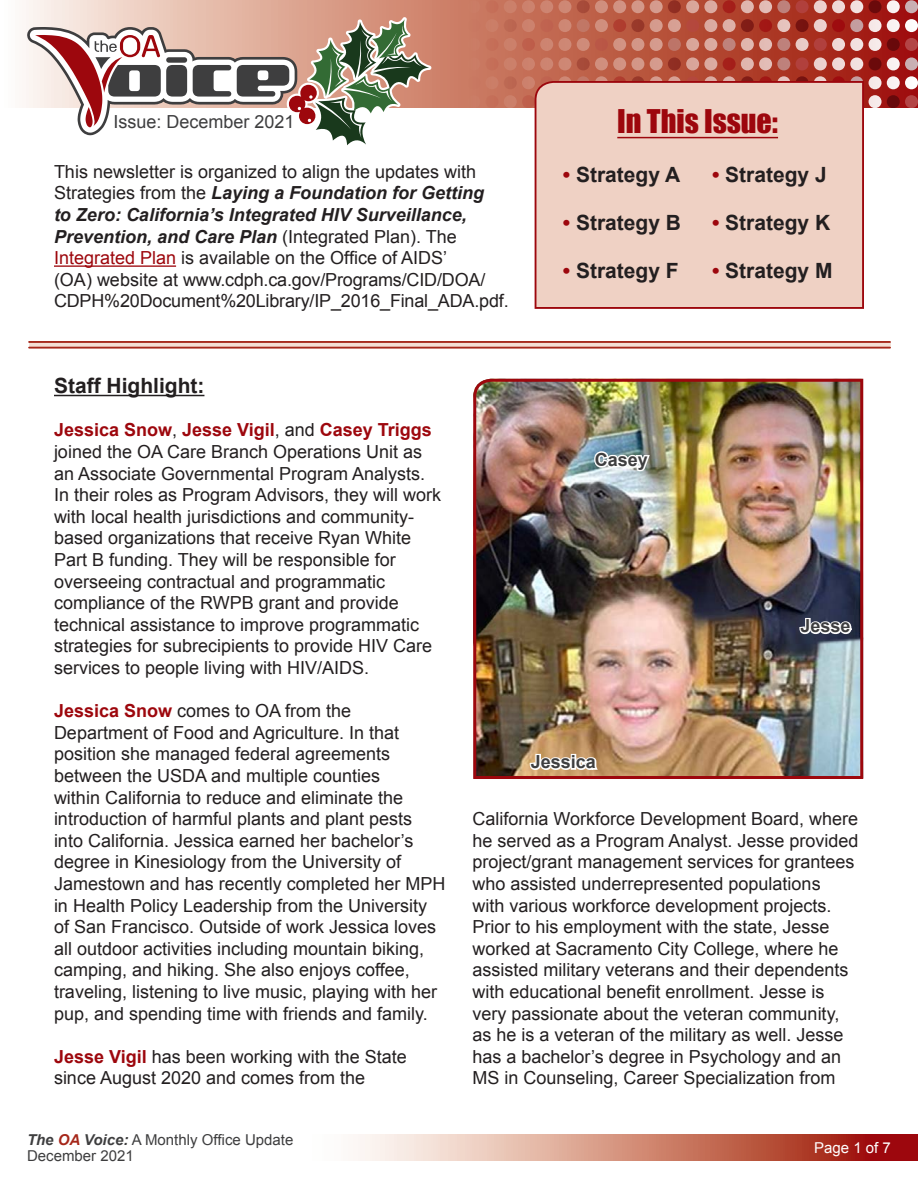
<style>
.page{position:relative;width:918px;height:1188px;background:#fff}
.page>*{position:absolute;margin:0;border:0;box-sizing:border-box;transform-origin:0 0}
.t1{font:30px "Impact";color:#9d070d}
.t2{font:700 21px "Arial";color:#231f20}
.t3{font:18px/21.6px "Arial";color:#231f20}
.t4{font:18px "Arial";color:#3e3e3f}
.t5{font:700 18px "Arial";color:#3e3e3f}
.t6{font:15px/16.5px "Arial";color:#3e3e3f}
.t7{font:15px "Arial";color:#fff}
.s1{font-weight:700;font-style:italic}
.s2{color:#9d070d}
.s3{font-weight:700;color:#9d070d}
.s4{font-weight:700;font-style:italic;color:#a6271a}
</style>
<div class="page">
<svg style="left:358px;top:1134px;width:560px;height:27px;background:#ce8677"></svg>
<div style="left:0;top:0;width:918px;height:108px;background:#fdfbfa"></div>
<div style="left:534px;top:147px;width:330px;height:162px;background:#efd1c4"></div>
<hr style="left:54px;top:265px;width:122px;height:2px;background:#9d070d">
<svg style="left:29px;top:343px;width:861px;height:4px;background:#eed0c6"></svg>
<hr style="left:29px;top:341px;width:861px;height:2px;background:#a6271a">
<hr style="left:29px;top:347px;width:861px;height:2px;background:#a6271a">
<hr style="left:54px;top:395px;width:150px;height:1px;background:#231f20">
<svg style="left:27px;top:0;width:891px;height:147px"></svg>
<img style="left:473px;top:378px;width:391px;height:401px">
<svg style="left:592px;top:442px;width:60px;height:31px"></svg>
<svg style="left:528px;top:744px;width:72px;height:28px"></svg>
<svg style="left:798px;top:616px;width:56px;height:20px"></svg>
<p class="t4" style="left:113px;top:110px;width:183px">Issue: December 2021</p>
<p class="t3" style="left:54px;top:161px;width:456px">This newsletter is organized to align the updates with Strategies from the <span class="s1">Laying a Foundation for Getting<br>to Zero: California’s Integrated HIV Surveillance, Prevention, and Care Plan</span> (Integrated Plan). The <span class="s2">Integrated Plan</span> is available on the Office of AIDS’<br>(OA) website at www.cdph.ca.gov/Programs/CID/DOA/ CDPH%20Document%20Library/IP_2016_Final_ADA.pdf.</p>
<p class="t2" style="left:54px;top:372px;width:152px">Staff Highlight:</p>
<p class="t3" style="left:54px;top:420px;width:389px"><span class="s3">Jessica Snow</span>, <span class="s3">Jesse Vigil</span>, and <span class="s3">Casey Triggs </span>joined the OA Care Branch Operations Unit as an Associate Governmental Program Analysts.<br>In their roles as Program Advisors, they will work with local health jurisdictions and community&shy;based organizations that receive Ryan White Part B funding. They will be responsible for overseeing contractual and programmatic compliance of the RWPB grant and provide technical assistance to improve programmatic strategies for subrecipients to provide HIV Care services to people living with HIV/AIDS.</p>
<h1 class="t1" style="left:617px;top:103px;width:162px">In This Issue:</h1>
<p class="t2" style="left:563px;top:160px;width:119px"><span class="s2">•</span> Strategy A</p>
<p class="t2" style="left:563px;top:208px;width:120px"><span class="s2">•</span> Strategy B</p>
<p class="t2" style="left:563px;top:256px;width:117px"><span class="s2">•</span> Strategy F</p>
<p class="t2" style="left:712px;top:160px;width:116px"><span class="s2">•</span> Strategy J</p>
<p class="t2" style="left:712px;top:208px;width:120px"><span class="s2">•</span> Strategy K</p>
<p class="t2" style="left:712px;top:256px;width:122px"><span class="s2">•</span> Strategy M</p>
<p class="t5" style="left:595px;top:448px;width:55px">Casey</p>
<p class="t5" style="left:801px;top:614px;width:52px">Jesse</p>
<p class="t3" style="left:54px;top:700px;width:393px"><span class="s3">Jessica Snow</span> comes to OA from the Department of Food and Agriculture. In that position she managed federal agreements between the USDA and multiple counties<br>within California to reduce and eliminate the introduction of harmful plants and plant pests into California. Jessica earned her bachelor’s degree in Kinesiology from the University of Jamestown and has recently completed her MPH in Health Policy Leadership from the University of San Francisco. Outside of work Jessica loves all outdoor activities including mountain biking, camping, and hiking. She also enjoys coffee, traveling, listening to live music, playing with her pup, and spending time with friends and family.</p>
<p class="t3" style="left:54px;top:1046px;width:354px"><span class="s3">Jesse Vigil</span> has been working with the State since August 2020 and comes from the</p>
<p class="t6" style="left:27px;top:1132px;width:268px"><span class="s1">The</span> <span class="s4">OA</span> <span class="s1">Voice:</span> A Monthly Office Update<br>December 2021</p>
<p class="t5" style="left:531px;top:750px;width:67px">Jessica</p>
<p class="t3" style="left:472px;top:808px;width:388px">California Workforce Development Board, where he served as a Program Analyst. Jesse provided project/grant management services for grantees who assisted underrepresented populations<br>with various workforce development projects.<br>Prior to his employment with the state, Jesse worked at Sacramento City College, where he assisted military veterans and their dependents with educational benefit enrollment. Jesse is very passionate about the veteran community, as he is a veteran of the military as well. Jesse has a bachelor’s degree in Psychology and an MS in Counseling, Career Specialization from</p>
<p class="t7" style="left:814px;top:1138px;width:78px">Page 1 of 7</p>
</div>
